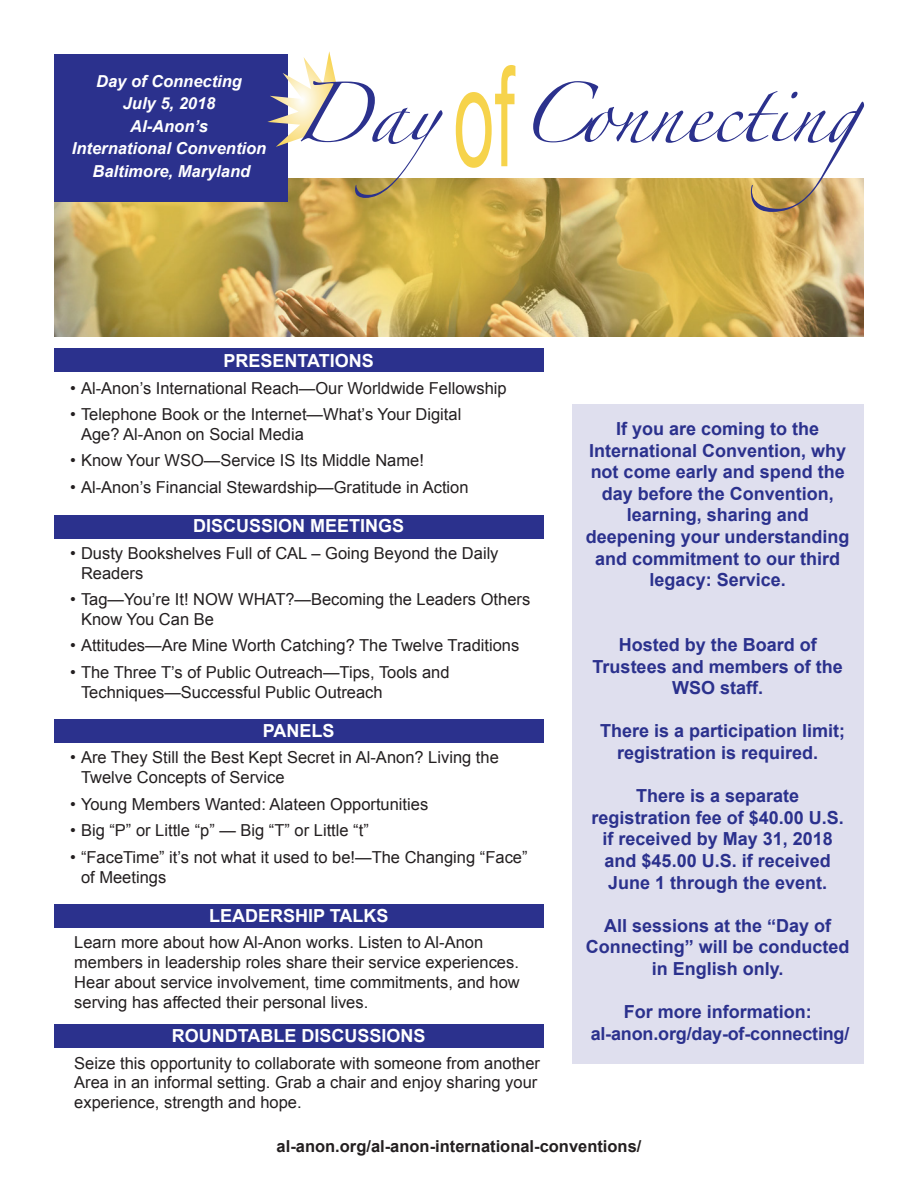
<style>
.page{position:relative;width:918px;height:1188px;background:#fff}
.page>*{position:absolute;margin:0;border:0;box-sizing:border-box;transform-origin:0 0}
.t1{font:140.25px "Helvetica Neue";color:#f6d34b;scale:.51 1}
.t2{font:53.7px "Zapfino";color:#2b318d}
.t3{font:700 18px/21.6px "Arial";color:#2b318d;text-align:center}
.t4{font:700 18px "Arial";color:#fff}
.t5{font:16.5px/19.8px "Arial";color:#231f20}
.t6{font:italic 700 16.5px/22.5px "Arial";color:#fff;text-align:center}
.t7{font:700 16.5px "Arial";color:#231f20}
</style>
<div class="page">
<div style="left:572px;top:404px;width:292px;height:660px;background:#dfdfee"></div>
<img style="left:54px;top:179px;width:810px;height:158px">
<div style="left:54px;top:348px;width:490px;height:24px;background:#2b318d"></div>
<div style="left:54px;top:515px;width:490px;height:24px;background:#2b318d"></div>
<div style="left:54px;top:719px;width:490px;height:24px;background:#2b318d"></div>
<div style="left:54px;top:1024px;width:490px;height:24px;background:#2b318d"></div>
<div style="left:54px;top:904px;width:490px;height:24px;background:#2b318d"></div>
<div style="left:54px;top:54px;width:234px;height:148px;background:#2b318d"></div>
<svg style="left:267px;top:51px;width:69px;height:96px"></svg>
<p class="t6" style="left:96px;top:70px;width:147px">Day of Connecting</p>
<p class="t6" style="left:123px;top:93px;width:94px">July 5, 2018</p>
<p class="t6" style="left:72px;top:115px;width:196px">Al-Anon’s<br>International Convention<br>Baltimore, Maryland</p>
<h1 class="t1" style="left:453px;top:15px;width:123px">of</h1>
<h2 class="t2" style="left:292px;top:91px;width:648px">Day Connecting</h2>
<p class="t4" style="left:224px;top:349px;width:152px">PRESENTATIONS</p>
<p class="t5" style="left:70px;top:378px;width:438px">• Al-Anon’s International Reach—Our Worldwide Fellowship</p>
<p class="t5" style="left:81px;top:405px;width:382px;text-indent:-11px">• Telephone Book or the Internet—What’s Your Digital<br>Age? Al‑Anon on Social Media</p>
<p class="t5" style="left:70px;top:451px;width:355px">• Know Your WSO—Service IS Its Middle Name!</p>
<p class="t5" style="left:70px;top:477px;width:400px">• Al-Anon’s Financial Stewardship—Gratitude in Action</p>
<p class="t4" style="left:193px;top:514px;width:213px">DISCUSSION MEETINGS</p>
<p class="t5" style="left:81px;top:543px;width:419px;text-indent:-11px">• Dusty Bookshelves Full of CAL – Going Beyond the Daily<br>Readers</p>
<p class="t5" style="left:81px;top:590px;width:451px;text-indent:-11px">• Tag—You’re It! NOW WHAT?—Becoming the Leaders Others<br>Know You Can Be</p>
<p class="t5" style="left:70px;top:636px;width:451px">• Attitudes—Are Mine Worth Catching? The Twelve Traditions</p>
<p class="t5" style="left:81px;top:662px;width:370px;text-indent:-11px">• The Three T’s of Public Outreach—Tips, Tools and<br>Techniques—Successful Public Outreach</p>
<p class="t4" style="left:263px;top:719px;width:73px">PANELS</p>
<p class="t5" style="left:81px;top:748px;width:419px;text-indent:-11px">• Are They Still the Best Kept Secret in Al-Anon? Living the<br>Twelve Concepts of Service</p>
<p class="t5" style="left:70px;top:794px;width:360px">• Young Members Wanted: Alateen Opportunities</p>
<p class="t5" style="left:70px;top:821px;width:300px">• Big “P” or Little “p” — Big “T” or Little “t”</p>
<p class="t5" style="left:81px;top:847px;width:448px;text-indent:-11px">• “FaceTime” it’s not what it used to be!—The Changing “Face” of Meetings</p>
<p class="t4" style="left:209px;top:904px;width:181px">LEADERSHIP TALKS</p>
<p class="t5" style="left:74px;top:933px;width:447px">Learn more about how Al-Anon works. Listen to Al-Anon members in leadership roles share their service experiences.<br>Hear about service involvement, time commitments, and how serving has affected their personal lives.</p>
<p class="t4" style="left:172px;top:1024px;width:255px">ROUNDTABLE DISCUSSIONS</p>
<p class="t5" style="left:74px;top:1053px;width:467px">Seize this opportunity to collaborate with someone from another<br>Area in an informal setting. Grab a chair and enjoy sharing your experience, strength and hope.</p>
<p class="t3" style="left:586px;top:418px;width:265px">If you are coming to the<br>International Convention, why not come early and spend the day before the Convention, learning, sharing and deepening your understanding and commitment to our third legacy: Service.</p>
<p class="t3" style="left:593px;top:634px;width:252px">Hosted by the Board of<br>Trustees and members of the<br>WSO staff.</p>
<p class="t3" style="left:600px;top:721px;width:247px">There is a participation limit; registration is required.</p>
<p class="t3" style="left:592px;top:786px;width:254px">There is a separate registration fee of $40.00 U.S. if received by May 31, 2018 and $45.00 U.S. if received<br>June 1 through the event.</p>
<p class="t3" style="left:586px;top:915px;width:265px">All sessions at the “Day of<br>Connecting” will be conducted in English only.</p>
<p class="t3" style="left:591px;top:1002px;width:260px">For more information: al-anon.org/day-of-connecting/</p>
<p class="t7" style="left:277px;top:1136px;width:366px">al-anon.org/al-anon-international-conventions/</p>
</div>
